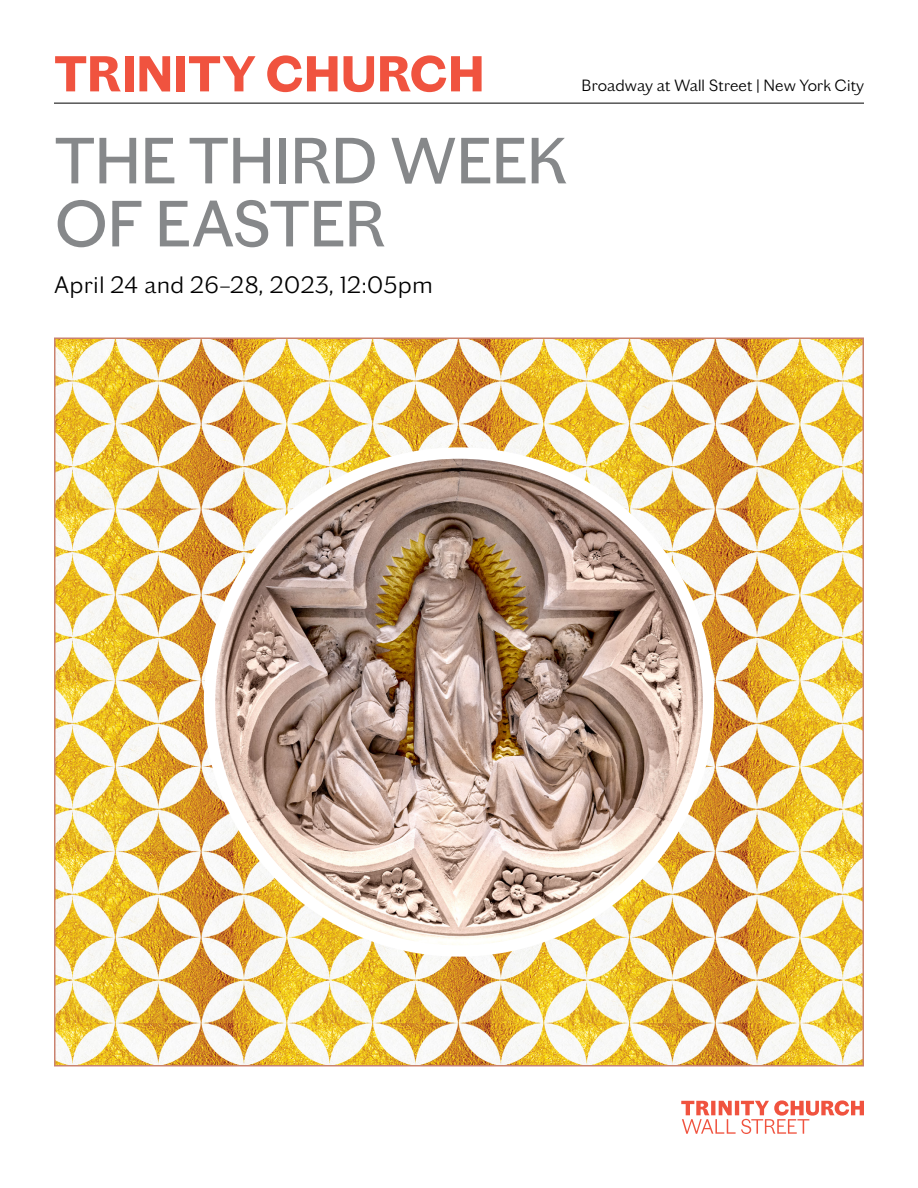
<style>
.page{position:relative;width:918px;height:1188px;background:#fff}
.page>*{position:absolute;margin:0;border:0;box-sizing:border-box;transform-origin:0 0}
.t1{font:66px/63px "Chiswick TWS Grotesque";letter-spacing:-.01em;color:#86888a}
.t2{font:700 51px "Chiswick TWS Grotesque";letter-spacing:.005em;color:#f0533f}
.t3{font:300 24px "Chiswick TWS Grotesque";letter-spacing:.03em;color:#000}
.t4{font:300 16.5px "Chiswick TWS Grotesque";letter-spacing:.01em;color:#000}
</style>
<div class="page">
<svg style="left:681px;top:1100px;width:183px;height:34px"></svg>
<hr style="left:54px;top:103px;width:810px;height:1px;background:#000">
<img style="left:57px;top:341px;width:804px;height:722px">
<img style="left:209px;top:453px;width:500px;height:498px">
<h2 class="t2" style="left:54px;top:34px;width:432px">TRINITY CHURCH</h2>
<p class="t4" style="left:582px;top:74px;width:284px">Broadway at Wall Street | New York City</p>
<h1 class="t1" style="left:54px;top:124px;width:515px">THE THIRD WEEK<br>OF EASTER</h1>
<h3 class="t3" style="left:54px;top:267px;width:380px">April 24 and 26–28, 2023, 12:05pm</h3>
</div>
